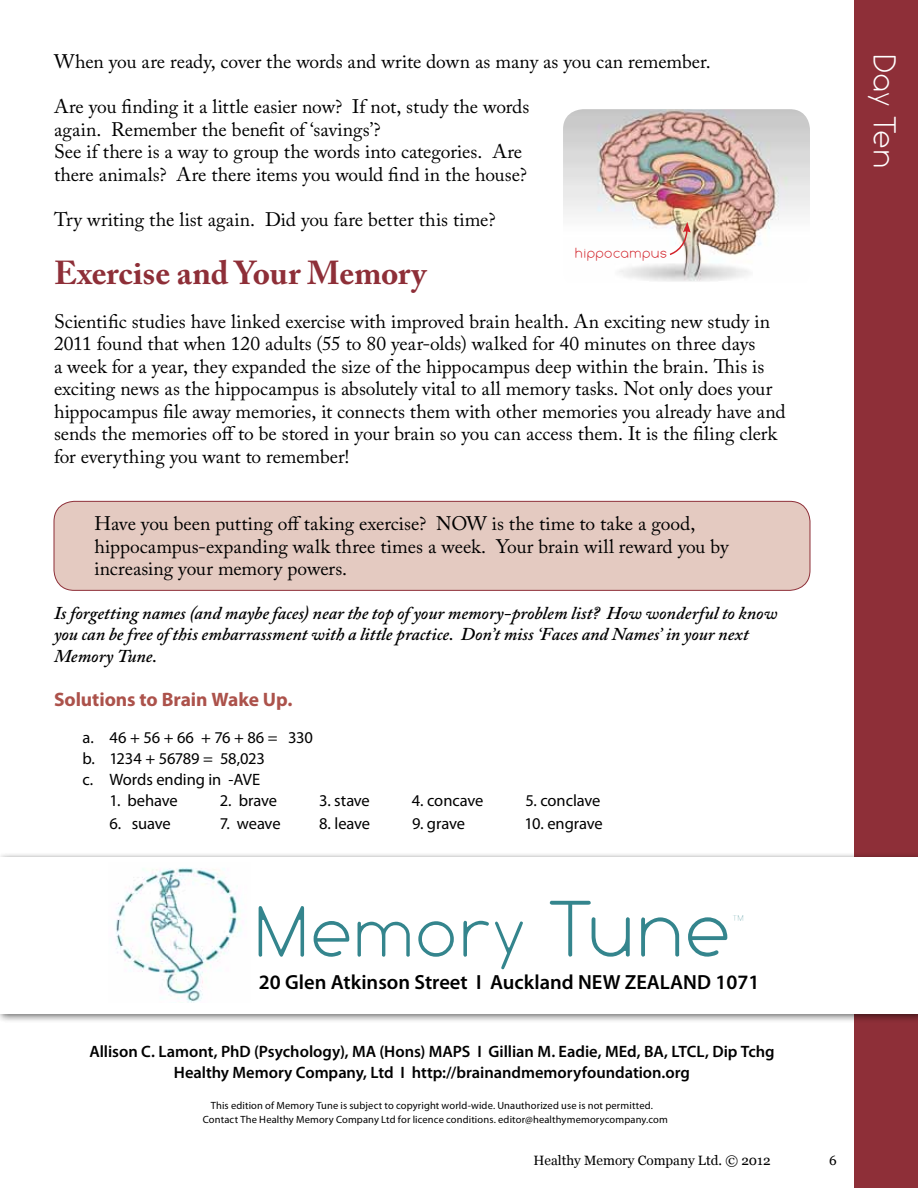
<style>
.page{position:relative;width:918px;height:1188px;background:#fff}
.page>*{position:absolute;margin:0;border:0;box-sizing:border-box;transform-origin:0 0}
.t1{font:100 75px "Comfortaa";letter-spacing:.005em;color:#34858d}
.t2{font:700 33px "Adobe Caslon Pro";letter-spacing:-.005em;color:#8e2f38}
.t3{font:100 33px "Comfortaa";color:#fff}
.t4{font:600 20.55px "Myriad Pro";color:#000}
.t5{font:19.5px/22.5px "Adobe Caslon Pro";color:#000}
.t6{font:700 19.5px "Myriad Pro";letter-spacing:-.005em;color:#ac524b}
.t7{font:100 18.75px "Comfortaa";color:#34858d;scale:.96 1}
.t8{font:italic 600 18px/21.8px "Adobe Caslon Pro";color:#000}
.t9{font:600 16.5px/21px "Myriad Pro";color:#000;text-align:center}
.t10{font:16.5px/21px "Myriad Pro";letter-spacing:-.01em;color:#000}
.t11{font:100 15px "Comfortaa";letter-spacing:.015em;color:#d2232a}
.t12{font:13.5px "Georgia";color:#000}
.t13{font:10.5px/13.5px "Myriad Pro";letter-spacing:.015em;color:#000}
.s1{font-size:82.5px}
</style>
<div class="page">
<div style="left:854px;top:0;width:64px;height:1188px;background:#8e2f38"></div>
<div style="left:54px;top:501px;width:756px;height:89px;background:#e4cac1;border-radius:20px"></div>
<div style="left:54px;top:501px;width:756px;height:89px;border:1px solid #8e2f38;border-radius:20px"></div>
<div style="left:0;top:852px;width:918px;height:172px;background:#000;opacity:.6"></div>
<div style="left:0;top:857px;width:918px;height:156px;background:#fff"></div>
<img style="left:115px;top:868px;width:126px;height:135px">
<img style="left:563px;top:109px;width:247px;height:173px">
<svg style="left:668px;top:222px;width:23px;height:34px"></svg>
<p class="t5" style="left:54px;top:50px;width:658px">When you are ready, cover the words and write down as many as you can remember.</p>
<p class="t5" style="left:54px;top:95px;width:477px">Are you finding it a little easier now? If not, study the words again. Remember the benefit of ‘savings’?<br>See if there is a way to group the words into categories. Are there animals? Are there items you would find in the house?</p>
<p class="t5" style="left:54px;top:208px;width:443px">Try writing the list again. Did you fare better this time?</p>
<h2 class="t2" style="left:54px;top:254px;width:374px">Exercise and Your Memory</h2>
<p class="t5" style="left:54px;top:310px;width:733px">Scientific studies have linked exercise with improved brain health. An exciting new study in 2011 found that when 120 adults (55 to 80 year-olds) walked for 40 minutes on three days<br>a week for a year, they expanded the size of the hippocampus deep within the brain. This is exciting news as the hippocampus is absolutely vital to all memory tasks. Not only does your hippocampus file away memories, it connects them with other memories you already have and sends the memories off to be stored in your brain so you can access them. It is the filing clerk for everything you want to remember!</p>
<p class="t11" style="left:575px;top:245px;width:94px">hippocampus</p>
<p class="t5" style="left:95px;top:512px;width:636px">Have you been putting off taking exercise? NOW is the time to take a good, hippocampus-expanding walk three times a week. Your brain will reward you by increasing your memory powers.</p>
<p class="t8" style="left:54px;top:602px;width:725px">Is forgetting names (and maybe faces) near the top of your memory-problem list? How wonderful to know you can be free of this embarrassment with a little practice. Don’t miss ‘Faces and Names’ in your next<br>Memory Tune.</p>
<p class="t6" style="left:54px;top:687px;width:240px">Solutions to Brain Wake Up.</p>
<p class="t10" style="left:82px;top:727px;width:232px">a. 46 + 56 + 66 + 76 + 86 = 330 b. 1234 + 56789 = 58,023<br>c. Words ending in -AVE</p>
<p class="t10" style="left:109px;top:790px;width:70px">1. behave</p>
<p class="t10" style="left:220px;top:790px;width:59px">2. brave</p>
<p class="t10" style="left:319px;top:790px;width:52px">3. stave</p>
<p class="t10" style="left:412px;top:790px;width:73px">4. concave</p>
<p class="t10" style="left:525px;top:790px;width:76px">5. conclave</p>
<p class="t10" style="left:109px;top:813px;width:63px">6. suave</p>
<p class="t10" style="left:220px;top:813px;width:62px">7. weave</p>
<p class="t10" style="left:319px;top:813px;width:53px">8. leave</p>
<p class="t10" style="left:412px;top:813px;width:54px">9. grave</p>
<p class="t10" style="left:525px;top:813px;width:80px">10. engrave</p>
<h1 class="t1" style="left:256px;top:890px;width:479px">Memory <span class="s1">Tune</span></h1>
<p class="t7" style="left:731px;top:911px;width:15px">™</p>
<p class="t4" style="left:259px;top:969px;width:502px">20 Glen Atkinson Street I Auckland NEW ZEALAND 1071</p>
<p class="t9" style="left:89px;top:1040px;width:687px">Allison C. Lamont, PhD (Psychology), MA (Hons) MAPS I Gillian M. Eadie, MEd, BA, LTCL, Dip Tchg<br>Healthy Memory Company, Ltd I http://brainandmemoryfoundation.org</p>
<p class="t13" style="left:203px;top:1099px;width:467px;text-indent:8px">This edition of Memory Tune is subject to copyright world-wide. Unauthorized use is not permitted.<br>Contact The Healthy Memory Company Ltd for licence conditions. editor@healthymemorycompany.com</p>
<p class="t12" style="left:534px;top:1152px;width:239px">Healthy Memory Company Ltd. © 2012</p>
<p class="t12" style="left:829px;top:1152px;width:9px">6</p>
<h2 class="t3" style="left:903px;top:55px;width:116px;rotate:90deg">Day Ten</h2>
</div>
